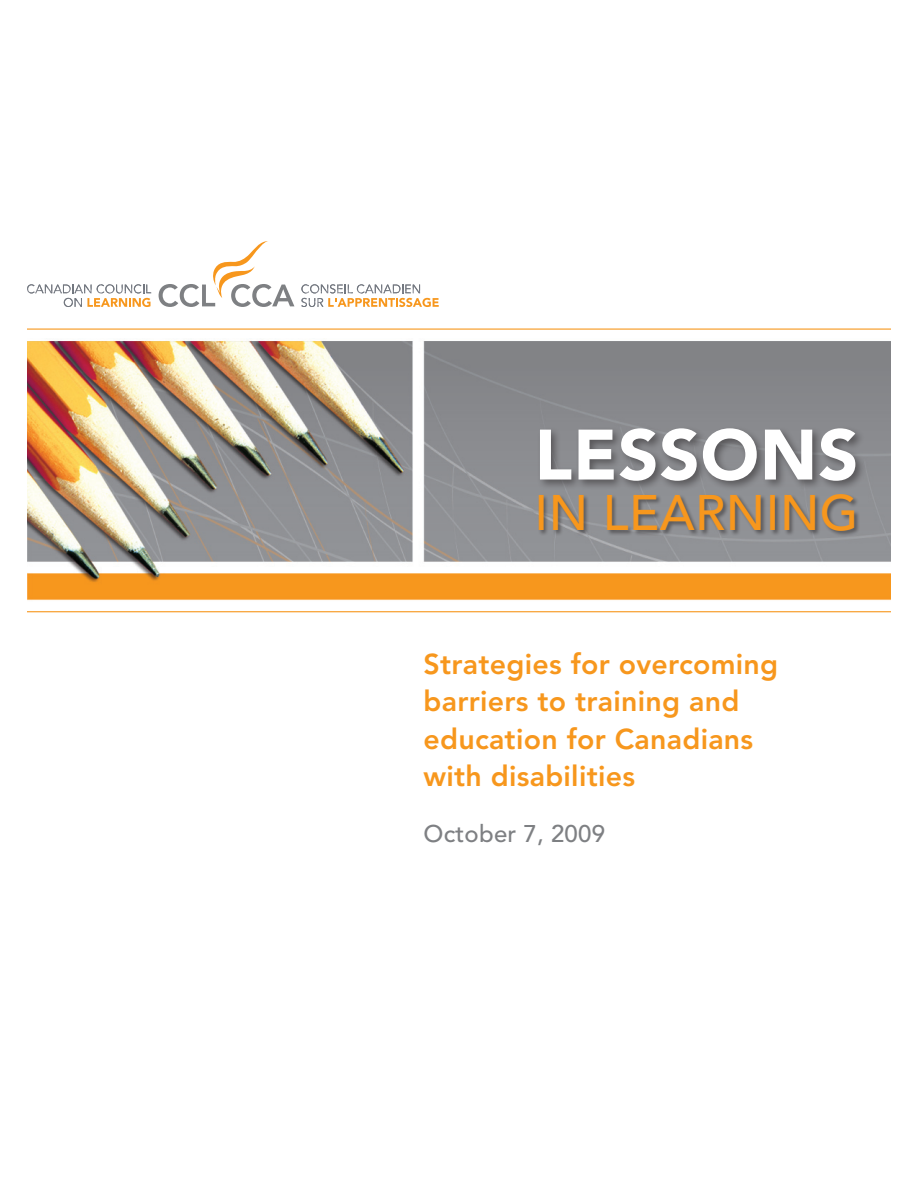
<style>
.page{position:relative;width:918px;height:1188px;background:#fff}
.page>*{position:absolute;margin:0;border:0;box-sizing:border-box;transform-origin:0 0}
.t1{font:900 70.5px "Avenir";letter-spacing:.01em;color:#fff}
.t2{font:500 49.5px "Avenir";letter-spacing:.01em;color:#f7971d}
.t3{font:800 28.5px/37.5px "Avenir";letter-spacing:.01em;color:#f7971d}
.t4{font:500 24px "Avenir";letter-spacing:.01em;color:#7e8083}
</style>
<div class="page">
<hr style="left:27px;top:329px;width:864px;height:1px;background:#f7971d">
<hr style="left:27px;top:611px;width:864px;height:1px;background:#f7971d">
<img style="left:27px;top:341px;width:864px;height:260px">
<div style="left:537px;top:426px;width:329px;height:66px;background:#231f20;opacity:.49"></div>
<div style="left:538px;top:494px;width:323px;height:43px;background:#231f20;opacity:.48"></div>
<svg style="left:27px;top:284px;width:124px;height:23px"></svg>
<svg style="left:301px;top:284px;width:138px;height:23px"></svg>
<svg style="left:159px;top:241px;width:135px;height:66px"></svg>
<p class="t1" style="left:534px;top:412px;width:326px">LESSONS</p>
<p class="t2" style="left:534px;top:484px;width:325px">IN LEARNING</p>
<p class="t3" style="left:424px;top:645px;width:356px">Strategies for overcoming barriers to training and education for Canadians with disabilities</p>
<p class="t4" style="left:424px;top:820px;width:183px">OCTOBER 7, 2009</p>
</div>
